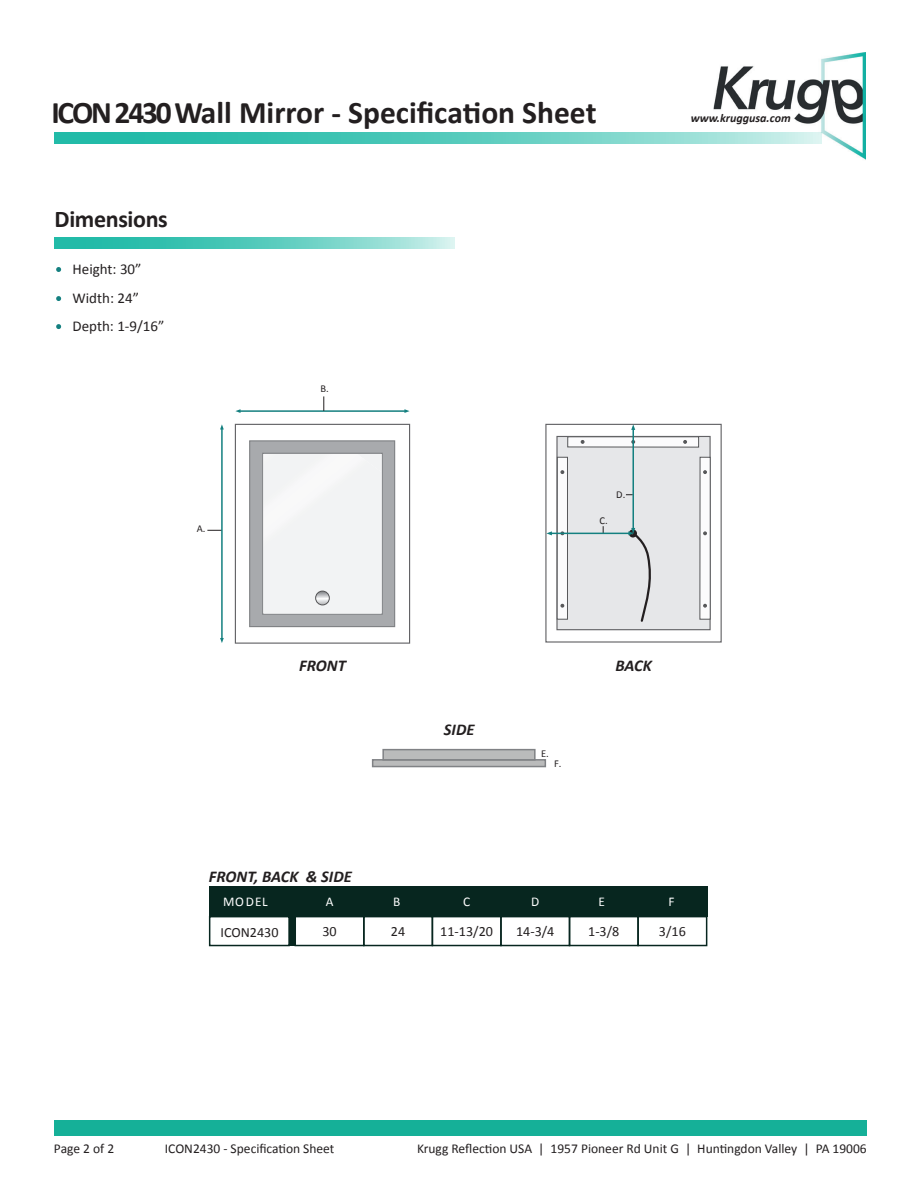
<style>
.page{position:relative;width:918px;height:1188px;background:#fff}
.page>*{position:absolute;margin:0;border:0;box-sizing:border-box;transform-origin:0 0}
.t1{font:700 31.5px "Calibri";color:#231f20}
.t2{font:700 24px "Calibri";letter-spacing:-.015em;color:#231f20}
.t3{font:italic 700 16.5px "Calibri";color:#231f20}
.t4{font:15px/28.5px "Calibri";color:#231f20}
.t5{font:14.1px "Calibri";color:#231f20}
.t6{font:13.5px "Calibri";color:#231f20}
.t7{font:13.35px "Calibri";letter-spacing:.075em;color:#fff}
.t8{font:italic 700 12px "Calibri";color:#231f20}
.t9{font:10.5px "Calibri";color:#231f20}
</style>
<div class="page">
<div style="left:54px;top:1120px;width:813px;height:16px;background:#15b098"></div>
<img style="left:713px;top:52px;width:153px;height:108px">
<svg style="left:55px;top:132px;width:767px;height:11px;background:#5fcdbf"></svg>
<svg style="left:54px;top:238px;width:400px;height:11px;background:#5fcdbf"></svg>
<svg style="left:56px;top:267px;width:5px;height:5px"></svg>
<svg style="left:56px;top:296px;width:5px;height:5px"></svg>
<svg style="left:56px;top:324px;width:5px;height:5px"></svg>
<div style="left:209px;top:887px;width:498px;height:30px;background:#07261f"></div>
<div style="left:289px;top:910px;width:6px;height:36px;background:#07261f"></div>
<div style="left:209px;top:916px;width:81px;height:30px;border:2px solid #07261f"></div>
<div style="left:295px;top:916px;width:70px;height:30px;border:2px solid #07261f"></div>
<div style="left:363px;top:916px;width:70px;height:30px;border:2px solid #07261f"></div>
<div style="left:432px;top:916px;width:70px;height:30px;border:2px solid #07261f"></div>
<div style="left:500px;top:916px;width:70px;height:30px;border:2px solid #07261f"></div>
<div style="left:569px;top:916px;width:70px;height:30px;border:2px solid #07261f"></div>
<div style="left:637px;top:916px;width:70px;height:30px;border:2px solid #07261f"></div>
<div style="left:373px;top:760px;width:172px;height:7px;background:#babbbb"></div>
<div style="left:372px;top:759px;width:174px;height:8px;border:2px solid #808285"></div>
<div style="left:383px;top:750px;width:152px;height:10px;background:#babbbb"></div>
<div style="left:382px;top:749px;width:154px;height:12px;border:2px solid #808285"></div>
<svg style="left:235px;top:424px;width:175px;height:219px"></svg>
<div style="left:263px;top:454px;width:119px;height:159px;background:#f2f3f4"></div>
<svg style="left:316px;top:591px;width:13px;height:14px"></svg>
<div style="left:315px;top:591px;width:15px;height:14px;border:1px solid #535355;border-radius:50%"></div>
<hr style="left:240px;top:410px;width:166px;height:2px;background:#148080">
<svg style="left:235px;top:409px;width:6px;height:4px"></svg>
<svg style="left:404px;top:409px;width:6px;height:4px"></svg>
<svg style="left:323px;top:396px;width:1px;height:15px"></svg>
<svg style="left:220px;top:424px;width:4px;height:6px"></svg>
<svg style="left:207px;top:530px;width:14px;height:1px"></svg>
<hr style="left:221px;top:428px;width:2px;height:212px;background:#148080">
<div style="left:545px;top:424px;width:177px;height:219px;border:1px solid #636366"></div>
<div style="left:557px;top:436px;width:153px;height:194px;background:#e6e7e9"></div>
<div style="left:556px;top:436px;width:155px;height:194px;border:1px solid #636366"></div>
<div style="left:568px;top:437px;width:131px;height:10px;background:#fbfbfc"></div>
<div style="left:567px;top:436px;width:132px;height:12px;border:1px solid #57585a"></div>
<svg style="left:683px;top:440px;width:4px;height:4px"></svg>
<svg style="left:581px;top:440px;width:4px;height:4px"></svg>
<div style="left:557px;top:457px;width:11px;height:162px;background:#fbfbfc"></div>
<div style="left:557px;top:457px;width:11px;height:163px;border:1px solid #57585a"></div>
<svg style="left:560px;top:604px;width:4px;height:4px"></svg>
<svg style="left:560px;top:470px;width:4px;height:4px"></svg>
<div style="left:700px;top:457px;width:10px;height:162px;background:#fbfbfc"></div>
<div style="left:699px;top:457px;width:12px;height:163px;border:1px solid #57585a"></div>
<svg style="left:546px;top:531px;width:6px;height:4px"></svg>
<hr style="left:550px;top:533px;width:81px;height:1px;background:#148080">
<hr style="left:632px;top:428px;width:2px;height:101px;background:#148080">
<svg style="left:628px;top:528px;width:23px;height:94px"></svg>
<svg style="left:631px;top:424px;width:4px;height:6px"></svg>
<svg style="left:703px;top:604px;width:4px;height:4px"></svg>
<svg style="left:703px;top:531px;width:4px;height:4px"></svg>
<svg style="left:703px;top:470px;width:7px;height:4px"></svg>
<h1 class="t1" style="left:51px;top:90px;width:547px">ICON 2430 Wall Mirror - Specification Sheet</h1>
<h2 class="t2" style="left:55px;top:202px;width:115px">Dimensions</h2>
<p class="t4" style="left:73px;top:254px;width:93px">Height: 30”<br>Width: 24”<br>Depth: 1-9/16”</p>
<p class="t9" style="left:321px;top:382px;width:10px">B.</p>
<p class="t9" style="left:197px;top:522px;width:10px">A.</p>
<p class="t9" style="left:600px;top:514px;width:10px">C.</p>
<p class="t9" style="left:616px;top:488px;width:11px">D.</p>
<p class="t8" style="left:691px;top:110px;width:101px">www.kruggusa.com</p>
<p class="t3" style="left:299px;top:656px;width:48px">FRONT</p>
<p class="t3" style="left:209px;top:866px;width:144px">FRONT, BACK &amp; SIDE</p>
<p class="t3" style="left:444px;top:719px;width:32px">SIDE</p>
<p class="t9" style="left:541px;top:747px;width:9px">E.</p>
<p class="t9" style="left:554px;top:757px;width:9px">F.</p>
<p class="t3" style="left:615px;top:656px;width:38px">BACK</p>
<p class="t7" style="left:223px;top:894px;width:46px">MODEL</p>
<p class="t7" style="left:326px;top:894px;width:9px">A</p>
<p class="t7" style="left:393px;top:894px;width:9px">B</p>
<p class="t7" style="left:463px;top:894px;width:9px">C</p>
<p class="t7" style="left:531px;top:894px;width:10px">D</p>
<p class="t7" style="left:598px;top:894px;width:8px">E</p>
<p class="t7" style="left:668px;top:894px;width:8px">F</p>
<p class="t5" style="left:220px;top:924px;width:60px">ICON2430</p>
<p class="t5" style="left:322px;top:923px;width:16px">30</p>
<p class="t5" style="left:391px;top:923px;width:16px">24</p>
<p class="t5" style="left:440px;top:923px;width:54px">11-13/20</p>
<p class="t5" style="left:516px;top:923px;width:40px">14-3/4</p>
<p class="t5" style="left:588px;top:923px;width:33px">1-3/8</p>
<p class="t5" style="left:659px;top:923px;width:28px">3/16</p>
<p class="t6" style="left:54px;top:1140px;width:62px">Page 2 of 2</p>
<p class="t6" style="left:165px;top:1140px;width:171px">ICON2430 - Specification Sheet</p>
<p class="t6" style="left:417px;top:1140px;width:451px">Krugg Reflection USA | 1957 Pioneer Rd Unit G | Huntingdon Valley | PA 19006</p>
</div>
